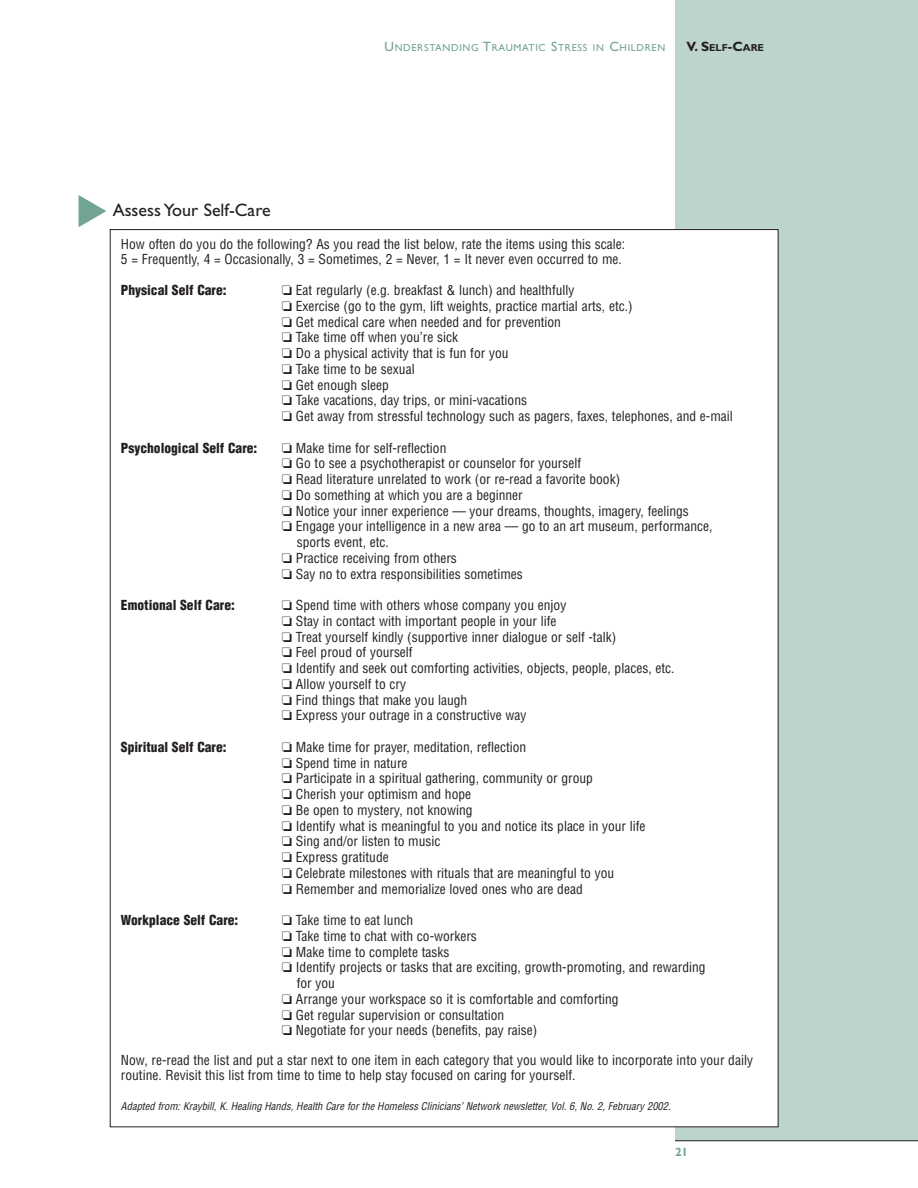
<style>
.page{position:relative;width:918px;height:1188px;background:#fff}
.page>*{position:absolute;margin:0;border:0;box-sizing:border-box;transform-origin:0 0}
.t1{font:18px "Gill Sans";color:#231f20}
.t2{font:condensed 13.5px/15.8px "Helvetica";color:#231f20}
.t3{font:900 condensed 13.5px "Helvetica";color:#231f20}
.t4{font:700 12px "Gill Sans";color:#71a492}
.t5{font:italic condensed 10.5px "Helvetica";color:#231f20}
.t6{font:10.2px "Gill Sans";letter-spacing:.065em;color:#71a492}
.t7{font:700 10.2px "Gill Sans";color:#231f20}
.s1{font-size:13.5px}
.s2{color:#71a492}
</style>
<div class="page">
<div style="left:675px;top:0;width:243px;height:1141px;background:#bdd4cb"></div>
<hr style="left:675px;top:1140px;width:243px;height:1px;background:#231f20">
<div style="left:110px;top:230px;width:668px;height:897px;background:#fff"></div>
<p class="t6" style="left:384px;top:44px;width:282px"><span class="s1">U</span>NDERSTANDING <span class="s1">T</span>RAUMATIC <span class="s1">S</span>TRESS IN <span class="s1">C</span>HILDREN</p>
<p class="t7" style="left:687px;top:44px;width:79px"><span class="s1">V. S</span>ELF<span class="s1">-C</span>ARE</p>
<h1 class="t1" style="left:76px;top:203px;width:197px"><span class="s2">◆</span> Assess Your Self-Care</h1>
<p class="t2" style="left:121px;top:238px;width:506px;line-height:15px">How often do you do the following? As you read the list below, rate the items using this scale:<br>5 = Frequently, 4 = Occasionally, 3 = Sometimes, 2 = Never, 1 = It never even occurred to me.</p>
<p class="t3" style="left:121px;top:285px;width:107px">Physical Self Care:</p>
<p class="t2" style="left:282px;top:283px;width:453px">❏ Eat regularly (e.g. breakfast &amp; lunch) and healthfully<br>❏ Exercise (go to the gym, lift weights, practice martial arts, etc.)<br>❏ Get medical care when needed and for prevention<br>❏ Take time off when you’re sick<br>❏ Do a physical activity that is fun for you<br>❏ Take time to be sexual<br>❏ Get enough sleep<br>❏ Take vacations, day trips, or mini-vacations<br>❏ Get away from stressful technology such as pagers, faxes, telephones, and e-mail</p>
<p class="t3" style="left:121px;top:443px;width:138px">Psychological Self Care:</p>
<p class="t2" style="left:282px;top:441px;width:166px">❏ Make time for self-reflection</p>
<p class="t2" style="left:282px;top:457px;width:301px">❏ Go to see a psychotherapist or counselor for yourself</p>
<p class="t2" style="left:282px;top:472px;width:340px">❏ Read literature unrelated to work (or re-read a favorite book)</p>
<p class="t2" style="left:282px;top:488px;width:242px">❏ Do something at which you are a beginner</p>
<p class="t2" style="left:282px;top:504px;width:409px">❏ Notice your inner experience — your dreams, thoughts, imagery, feelings</p>
<p class="t2" style="left:282px;top:520px;width:432px">❏ Engage your intelligence in a new area — go to an art museum, performance,</p>
<p class="t2" style="left:297px;top:535px;width:94px">sports event, etc.</p>
<p class="t2" style="left:282px;top:551px;width:177px">❏ Practice receiving from others</p>
<p class="t2" style="left:282px;top:567px;width:242px">❏ Say no to extra responsibilities sometimes</p>
<p class="t3" style="left:121px;top:600px;width:115px">Emotional Self Care:</p>
<p class="t2" style="left:282px;top:598px;width:394px">❏ Spend time with others whose company you enjoy<br>❏ Stay in contact with important people in your life<br>❏ Treat yourself kindly (supportive inner dialogue or self -talk)<br>❏ Feel proud of yourself<br>❏ Identify and seek out comforting activities, objects, people, places, etc. ❏ Allow yourself to cry<br>❏ Find things that make you laugh<br>❏ Express your outrage in a constructive way</p>
<p class="t3" style="left:121px;top:742px;width:107px">Spiritual Self Care:</p>
<p class="t2" style="left:282px;top:740px;width:365px">❏ Make time for prayer, meditation, reflection<br>❏ Spend time in nature<br>❏ Participate in a spiritual gathering, community or group<br>❏ Cherish your optimism and hope<br>❏ Be open to mystery, not knowing<br>❏ Identify what is meaningful to you and notice its place in your life ❏ Sing and/or listen to music<br>❏ Express gratitude<br>❏ Celebrate milestones with rituals that are meaningful to you<br>❏ Remember and memorialize loved ones who are dead</p>
<p class="t3" style="left:121px;top:915px;width:119px">Workplace Self Care:</p>
<p class="t2" style="left:282px;top:913px;width:133px">❏ Take time to eat lunch</p>
<p class="t2" style="left:282px;top:929px;width:197px">❏ Take time to chat with co-workers</p>
<p class="t2" style="left:282px;top:945px;width:169px">❏ Make time to complete tasks</p>
<p class="t2" style="left:282px;top:961px;width:425px">❏ Identify projects or tasks that are exciting, growth-promoting, and rewarding</p>
<p class="t2" style="left:297px;top:976px;width:40px">for you</p>
<p class="t2" style="left:282px;top:992px;width:338px">❏ Arrange your workspace so it is comfortable and comforting</p>
<p class="t2" style="left:282px;top:1008px;width:224px">❏ Get regular supervision or consultation</p>
<p class="t2" style="left:282px;top:1024px;width:257px">❏ Negotiate for your needs (benefits, pay raise)</p>
<p class="t2" style="left:121px;top:1054px;width:634px;line-height:15px">Now, re-read the list and put a star next to one item in each category that you would like to incorporate into your daily routine. Revisit this list from time to time to help stay focused on caring for yourself.</p>
<p class="t5" style="left:121px;top:1103px;width:551px">Adapted from: Kraybill, K. Healing Hands, Health Care for the Homeless Clinicians’ Network newsletter, Vol. 6, No. 2, February 2002.</p>
<p class="t4" style="left:675px;top:1147px;width:15px">21</p>
</div>
